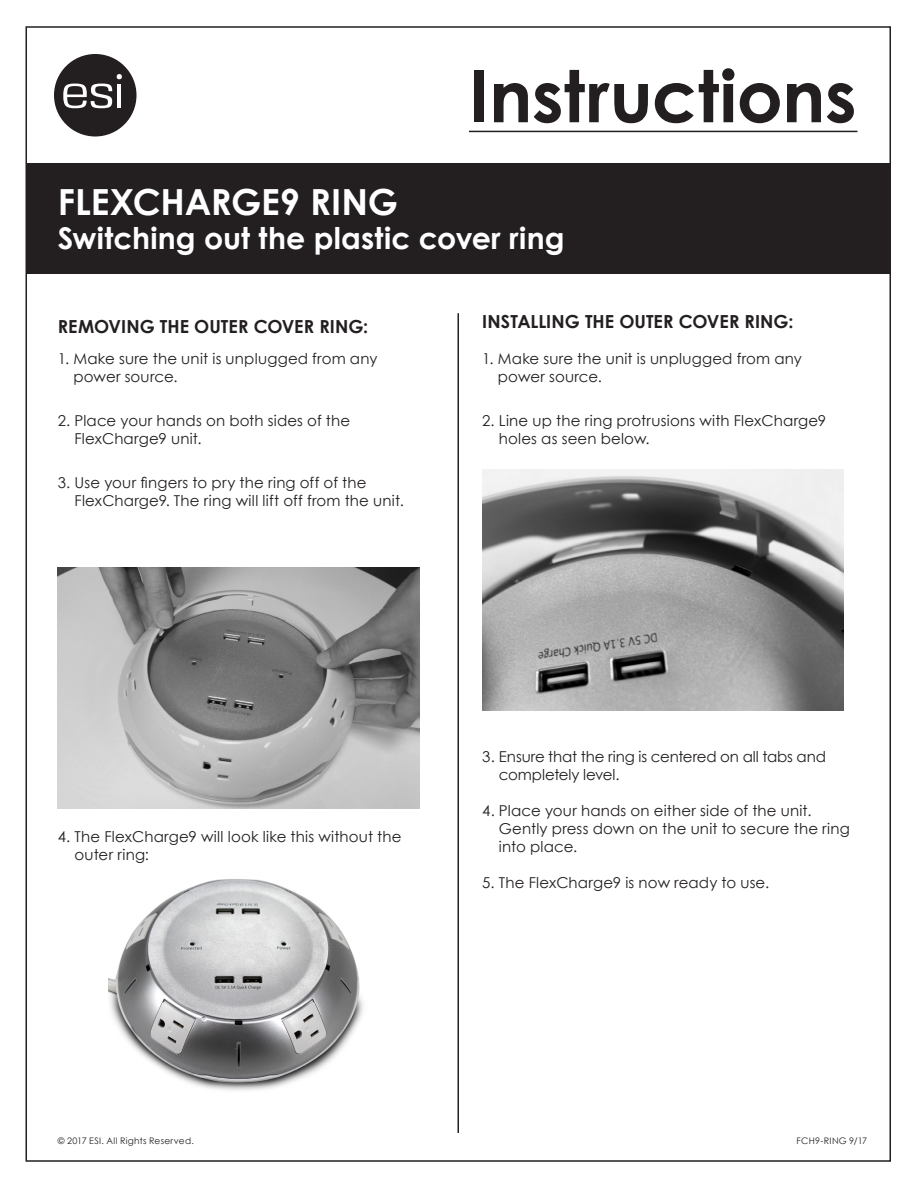
<style>
.page{position:relative;width:918px;height:1188px;background:#fff}
.page>*{position:absolute;margin:0;border:0;box-sizing:border-box;transform-origin:0 0}
.t1{font:700 72px "Century Gothic";letter-spacing:-.005em;color:#231f20}
.t2{font:700 36px "Century Gothic";letter-spacing:-.005em;color:#fff}
.t3{font:700 30px "Century Gothic";letter-spacing:.005em;color:#fff}
.t4{font:700 18px "Century Gothic";color:#231f20}
.t5{font:15px/18px "Century Gothic";letter-spacing:.01em;color:#231f20}
.t6{font:15px/18px "Century Gothic";letter-spacing:-.01em;color:#231f20}
.t7{font:9px "Century Gothic";letter-spacing:.03em;color:#231f20}
</style>
<div class="page">
<img style="left:108px;top:879px;width:256px;height:212px">
<div style="left:54px;top:54px;width:82px;height:82px;background:#231f20;border-radius:50%"></div>
<svg style="left:63px;top:74px;width:59px;height:34px"></svg>
<hr style="left:117px;top:84px;width:4px;height:24px;background:#fff">
<div style="left:27px;top:163px;width:864px;height:110px;background:#231f20"></div>
<img style="left:58px;top:567px;width:361px;height:241px">
<img style="left:482px;top:470px;width:361px;height:241px">
<hr style="left:458px;top:313px;width:1px;height:820px;background:#231f20">
<hr style="left:469px;top:131px;width:388px;height:1px;background:#231f20">
<p class="t1" style="left:469px;top:41px;width:389px">Instructions</p>
<p class="t2" style="left:58px;top:174px;width:342px">FLEXCHARGE9 RING</p>
<p class="t3" style="left:58px;top:215px;width:508px">Switching out the plastic cover ring</p>
<p class="t4" style="left:58px;top:313px;width:312px">REMOVING THE OUTER COVER RING:</p>
<p class="t4" style="left:482px;top:307px;width:313px">INSTALLING THE OUTER COVER RING:</p>
<p class="t5" style="left:74px;top:350px;width:305px;text-indent:-16px">1. Make sure the unit is unplugged from any power source.</p>
<p class="t5" style="left:498px;top:350px;width:305px;text-indent:-16px">1. Make sure the unit is unplugged from any power source.</p>
<p class="t5" style="left:74px;top:411px;width:277px;text-indent:-17px">2. Place your hands on both sides of the<br>FlexCharge9 unit.</p>
<p class="t5" style="left:499px;top:411px;width:329px;text-indent:-17px">2. Line up the ring protrusions with FlexCharge9 holes as seen below.</p>
<p class="t5" style="left:75px;top:473px;width:331px;text-indent:-17px">3. Use your fingers to pry the ring off of the<br>FlexCharge9. The ring will lift off from the unit.</p>
<p class="t5" style="left:75px;top:827px;width:328px;text-indent:-17px">4. The FlexCharge9 will look like this without the outer ring:</p>
<p class="t6" style="left:499px;top:747px;width:329px;text-indent:-17px">3. Ensure that the ring is centered on all tabs and completely level.</p>
<p class="t5" style="left:499px;top:801px;width:353px;text-indent:-17px">4. Place your hands on either side of the unit.<br>Gently press down on the unit to secure the ring into place.</p>
<p class="t5" style="left:482px;top:873px;width:289px">5. The FlexCharge9 is now ready to use.</p>
<p class="t7" style="left:58px;top:1134px;width:138px">© 2017 ESI. All Rights Reserved.</p>
<p class="t7" style="left:796px;top:1134px;width:72px">FCH9-RING 9/17</p>
</div>
